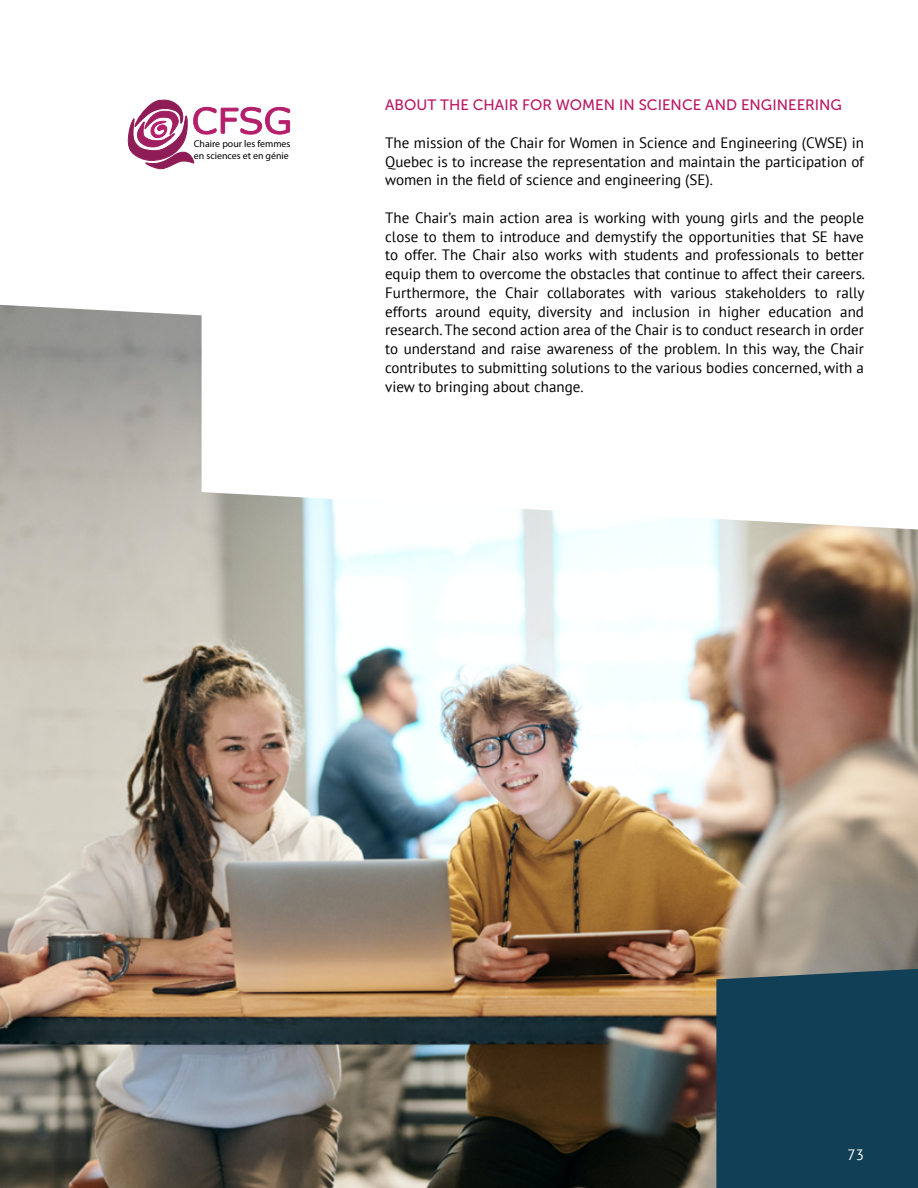
<style>
.page{position:relative;width:918px;height:1188px;background:#fff}
.page>*{position:absolute;margin:0;border:0;box-sizing:border-box;transform-origin:0 0}
.t1{font:15px/18.8px "PT Sans";color:#000;text-align:justify}
.t2{font:15px "Museo Sans 500";color:#b91863}
.t3{font:15px "PT Sans";color:#fff}
.t4{font:9.9px/11.9px "Myriad Pro";color:#000}
</style>
<div class="page">
<img style="left:0;top:324px;width:918px;height:864px">
<div style="left:716px;top:969px;width:202px;height:219px;background:#113f55"></div>
<svg style="left:202px;top:324px;width:716px;height:205px"></svg>
<svg style="left:0;top:110px;width:291px;height:214px"></svg>
<svg style="left:128px;top:99px;width:162px;height:70px"></svg>
<p class="t4" style="left:194px;top:137px;width:98px">Chaire pour les femmes en sciences et en génie</p>
<p class="t2" style="left:385px;top:97px;width:458px">ABOUT THE CHAIR FOR WOMEN IN SCIENCE AND ENGINEERING</p>
<p class="t1" style="left:385px;top:133px;width:480px">The mission of the Chair for Women in Science and Engineering (CWSE) in Quebec is to increase the representation and maintain the participation of women in the field of science and engineering (SE).</p>
<p class="t1" style="left:385px;top:208px;width:481px">The Chair’s main action area is working with young girls and the people close to them to introduce and demystify the opportunities that SE have to offer. The Chair also works with students and professionals to better equip them to overcome the obstacles that continue to affect their careers.<br>Furthermore, the Chair collaborates with various stakeholders to rally efforts around equity, diversity and inclusion in higher education and research. The second action area of the Chair is to conduct research in order to understand and raise awareness of the problem. In this way, the Chair contributes to submitting solutions to the various bodies concerned, with a view to bringing about change.</p>
<p class="t3" style="left:848px;top:1145px;width:18px">73</p>
</div>
